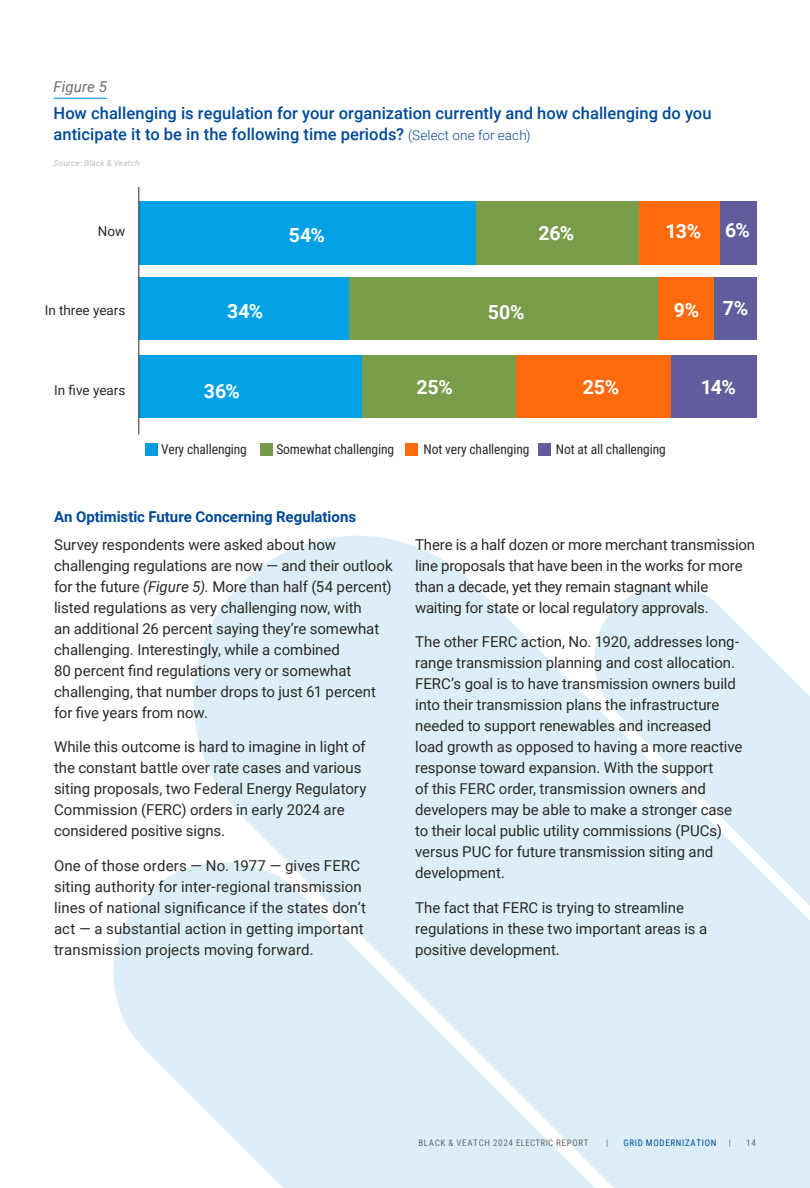
<style>
.page{position:relative;width:810px;height:1188px;background:#fff}
.page>*{position:absolute;margin:0;border:0;box-sizing:border-box;transform-origin:0 0}
.t1{font:700 19.5px "Roboto";letter-spacing:-.01em;color:#fff}
.t2{font:500 16.5px/21px "Roboto";letter-spacing:.005em;color:#004a98}
.t3{font:15px/21px "Roboto";letter-spacing:-.005em;color:#2c2926}
.t4{font:700 15px "Roboto";color:#004a98}
.t5{font:italic 15px "Roboto";letter-spacing:.01em;color:#6d6e71}
.t6{font:13.5px "Roboto Condensed";letter-spacing:-.01em;color:#2c2926}
.t7{font:13.5px "Roboto";color:#2c2926}
.t8{font:9px "Roboto Condensed";letter-spacing:.075em;color:#696a69}
.t9{font:9px "Roboto Condensed";letter-spacing:.075em;color:#004a98}
.t10{font:italic 8.25px "Roboto";letter-spacing:.025em;color:#bfbdbc}
.s1{font-weight:300;font-size:13.5px}
.s2{font-style:italic}
</style>
<div class="page">
<hr style="left:54px;top:98px;width:53px;height:1px;background:#009ade">
<div style="left:670px;top:356px;width:87px;height:62px;background:#615c9b"></div>
<div style="left:516px;top:356px;width:154px;height:62px;background:#ff6b0c"></div>
<div style="left:362px;top:356px;width:154px;height:62px;background:#789c4a"></div>
<div style="left:139px;top:356px;width:223px;height:62px;background:#00a2e5"></div>
<div style="left:714px;top:277px;width:43px;height:63px;background:#615c9b"></div>
<div style="left:658px;top:277px;width:56px;height:63px;background:#ff6b0c"></div>
<div style="left:349px;top:277px;width:309px;height:63px;background:#789c4a"></div>
<div style="left:139px;top:277px;width:210px;height:63px;background:#00a2e5"></div>
<div style="left:720px;top:201px;width:37px;height:64px;background:#615c9b"></div>
<div style="left:639px;top:201px;width:81px;height:64px;background:#ff6b0c"></div>
<div style="left:476px;top:201px;width:163px;height:64px;background:#789c4a"></div>
<div style="left:139px;top:201px;width:337px;height:64px;background:#00a2e5"></div>
<div style="left:145px;top:443px;width:13px;height:13px;background:#009ade"></div>
<div style="left:260px;top:443px;width:13px;height:13px;background:#779b4b"></div>
<hr style="left:138px;top:187px;width:1px;height:247px;background:#2c2926">
<div style="left:405px;top:443px;width:13px;height:13px;background:#ff6b0c"></div>
<div style="left:538px;top:443px;width:13px;height:13px;background:#615c9b"></div>
<svg style="left:193px;top:535px;width:617px;height:653px;fill:#dceff8"></svg>
<svg style="left:113px;top:851px;width:663px;height:337px;background:#e0f1f8"></svg>
<svg style="left:587px;top:578px;width:223px;height:452px;background:#e0f1f8"></svg>
<p class="t5" style="left:54px;top:76px;width:55px">Figure 5</p>
<p class="t2" style="left:54px;top:102px;width:660px">How challenging is regulation for your organization currently and how challenging do you anticipate it to be in the following time periods? <span class="s1">(Select one for each)</span></p>
<p class="t10" style="left:54px;top:157px;width:88px">Source: Black &amp; Veatch</p>
<p class="t7" style="left:98px;top:222px;width:29px">Now</p>
<h1 class="t1" style="left:289px;top:221px;width:38px">54%</h1>
<h1 class="t1" style="left:539px;top:219px;width:37px">26%</h1>
<h1 class="t1" style="left:666px;top:217px;width:86px">13% 6%</h1>
<p class="t7" style="left:45px;top:301px;width:82px">In three years</p>
<h1 class="t1" style="left:227px;top:297px;width:38px">34%</h1>
<h1 class="t1" style="left:488px;top:298px;width:38px">50%</h1>
<h1 class="t1" style="left:674px;top:295px;width:76px">9% 7%</h1>
<p class="t7" style="left:54px;top:381px;width:73px">In five years</p>
<h1 class="t1" style="left:204px;top:378px;width:37px">36%</h1>
<h1 class="t1" style="left:416px;top:373px;width:38px">25%</h1>
<h1 class="t1" style="left:583px;top:373px;width:38px">25%</h1>
<h1 class="t1" style="left:701px;top:373px;width:36px">14%</h1>
<p class="t6" style="left:161px;top:440px;width:87px">Very challenging</p>
<p class="t6" style="left:276px;top:440px;width:119px">Somewhat challenging</p>
<p class="t6" style="left:424px;top:440px;width:107px">Not very challenging</p>
<p class="t6" style="left:556px;top:440px;width:111px">Not at all challenging</p>
<p class="t4" style="left:54px;top:506px;width:304px">An Optimistic Future Concerning Regulations</p>
<p class="t3" style="left:54px;top:533px;width:340px">Survey respondents were asked about how challenging regulations are now — and their outlook for the future <span class="s2">(Figure 5).</span> More than half (54 percent) listed regulations as very challenging now, with<br>an additional 26 percent saying they’re somewhat challenging. Interestingly, while a combined<br>80 percent find regulations very or somewhat challenging, that number drops to just 61 percent for five years from now.</p>
<p class="t3" style="left:54px;top:736px;width:314px">While this outcome is hard to imagine in light of the constant battle over rate cases and various siting proposals, two Federal Energy Regulatory Commission (FERC) orders in early 2024 are considered positive signs.</p>
<p class="t3" style="left:54px;top:854px;width:313px">One of those orders — No. 1977 — gives FERC siting authority for inter-regional transmission lines of national significance if the states don’t act — a substantial action in getting important transmission projects moving forward.</p>
<p class="t3" style="left:415px;top:533px;width:341px">There is a half dozen or more merchant transmission line proposals that have been in the works for more than a decade, yet they remain stagnant while waiting for state or local regulatory approvals.</p>
<p class="t3" style="left:415px;top:631px;width:329px">The other FERC action, No. 1920, addresses long&shy;range transmission planning and cost allocation.<br>FERC’s goal is to have transmission owners build into their transmission plans the infrastructure needed to support renewables and increased load growth as opposed to having a more reactive response toward expansion. With the support<br>of this FERC order, transmission owners and developers may be able to make a stronger case to their local public utility commissions (PUCs) versus PUC for future transmission siting and development.</p>
<p class="t3" style="left:415px;top:896px;width:294px">The fact that FERC is trying to streamline regulations in these two important areas is a positive development.</p>
<p class="t8" style="left:418px;top:1137px;width:172px">BLACK &amp; VEATCH 2024 ELECTRIC REPORT</p>
<p class="t8" style="left:606px;top:1137px;width:4px">|</p>
<p class="t9" style="left:623px;top:1137px;width:94px">GRID MODERNIZATION</p>
<p class="t8" style="left:729px;top:1137px;width:4px">|</p>
<p class="t8" style="left:746px;top:1137px;width:11px">14</p>
</div>
